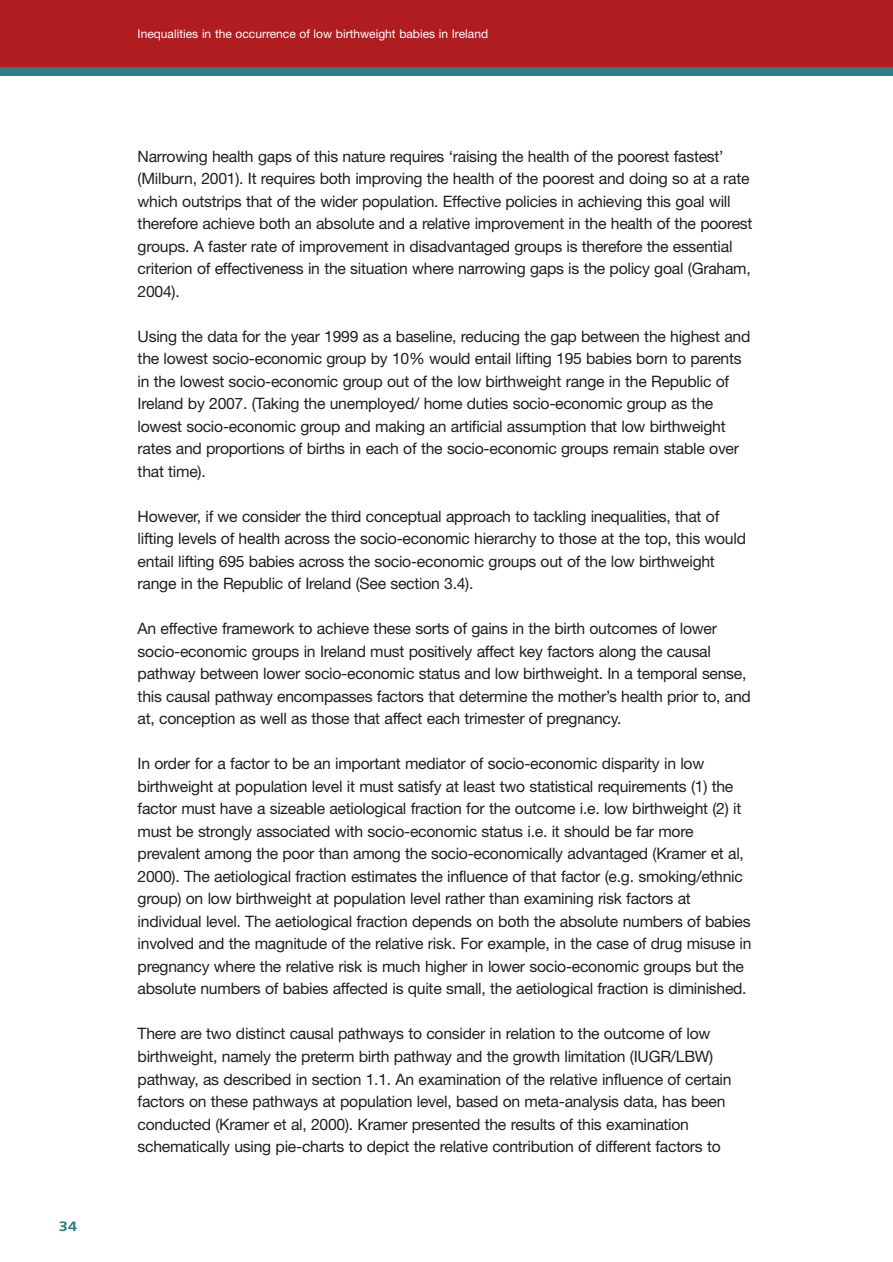
<style>
.page{position:relative;width:893px;height:1262px;background:#fff}
.page>*{position:absolute;margin:0;border:0;box-sizing:border-box;transform-origin:0 0}
.t1{font:15.75px/22.5px "Helvetica Neue";letter-spacing:-.015em;color:#231f20}
.t2{font:700 13.5px "Frutiger";color:#2e7e88;scale:1.21 1}
.t3{font:12px "Helvetica Neue";color:#fff}
</style>
<div class="page">
<div style="left:0;top:0;width:892px;height:76px;background:#b01d21"></div>
<div style="left:0;top:67px;width:892px;height:9px;background:#2e7e88"></div>
<p class="t2" style="left:59px;top:1220px;width:16px">34</p>
<p class="t3" style="left:138px;top:29px;width:352px">Inequalities in the occurrence of low birthweight babies in Ireland</p>
<p class="t1" style="left:138px;top:146px;width:616px">Narrowing health gaps of this nature requires ‘raising the health of the poorest fastest’ (Milburn, 2001). It requires both improving the health of the poorest and doing so at a rate which outstrips that of the wider population. Effective policies in achieving this goal will therefore achieve both an absolute and a relative improvement in the health of the poorest groups. A faster rate of improvement in disadvantaged groups is therefore the essential criterion of effectiveness in the situation where narrowing gaps is the policy goal (Graham, 2004).</p>
<p class="t1" style="left:138px;top:326px;width:614px">Using the data for the year 1999 as a baseline, reducing the gap between the highest and the lowest socio-economic group by 10% would entail lifting 195 babies born to parents in the lowest socio-economic group out of the low birthweight range in the Republic of Ireland by 2007. (Taking the unemployed/ home duties socio-economic group as the lowest socio-economic group and making an artificial assumption that low birthweight rates and proportions of births in each of the socio-economic groups remain stable over that time).</p>
<p class="t1" style="left:138px;top:506px;width:610px">However, if we consider the third conceptual approach to tackling inequalities, that of lifting levels of health across the socio-economic hierarchy to those at the top, this would entail lifting 695 babies across the socio-economic groups out of the low birthweight range in the Republic of Ireland (See section 3.4).</p>
<p class="t1" style="left:138px;top:619px;width:614px">An effective framework to achieve these sorts of gains in the birth outcomes of lower socio-economic groups in Ireland must positively affect key factors along the causal pathway between lower socio-economic status and low birthweight. In a temporal sense, this causal pathway encompasses factors that determine the mother’s health prior to, and at, conception as well as those that affect each trimester of pregnancy.</p>
<p class="t1" style="left:138px;top:754px;width:615px">In order for a factor to be an important mediator of socio-economic disparity in low birthweight at population level it must satisfy at least two statistical requirements (1) the factor must have a sizeable aetiological fraction for the outcome i.e. low birthweight (2) it must be strongly associated with socio-economic status i.e. it should be far more prevalent among the poor than among the socio-economically advantaged (Kramer et al, 2000). The aetiological fraction estimates the influence of that factor (e.g. smoking/ethnic group) on low birthweight at population level rather than examining risk factors at individual level. The aetiological fraction depends on both the absolute numbers of babies involved and the magnitude of the relative risk. For example, in the case of drug misuse in pregnancy where the relative risk is much higher in lower socio-economic groups but the absolute numbers of babies affected is quite small, the aetiological fraction is diminished.</p>
<p class="t1" style="left:138px;top:1024px;width:595px">There are two distinct causal pathways to consider in relation to the outcome of low birthweight, namely the preterm birth pathway and the growth limitation (IUGR/LBW) pathway, as described in section 1.1. An examination of the relative influence of certain factors on these pathways at population level, based on meta-analysis data, has been conducted (Kramer et al, 2000). Kramer presented the results of this examination schematically using pie-charts to depict the relative contribution of different factors to</p>
</div>
